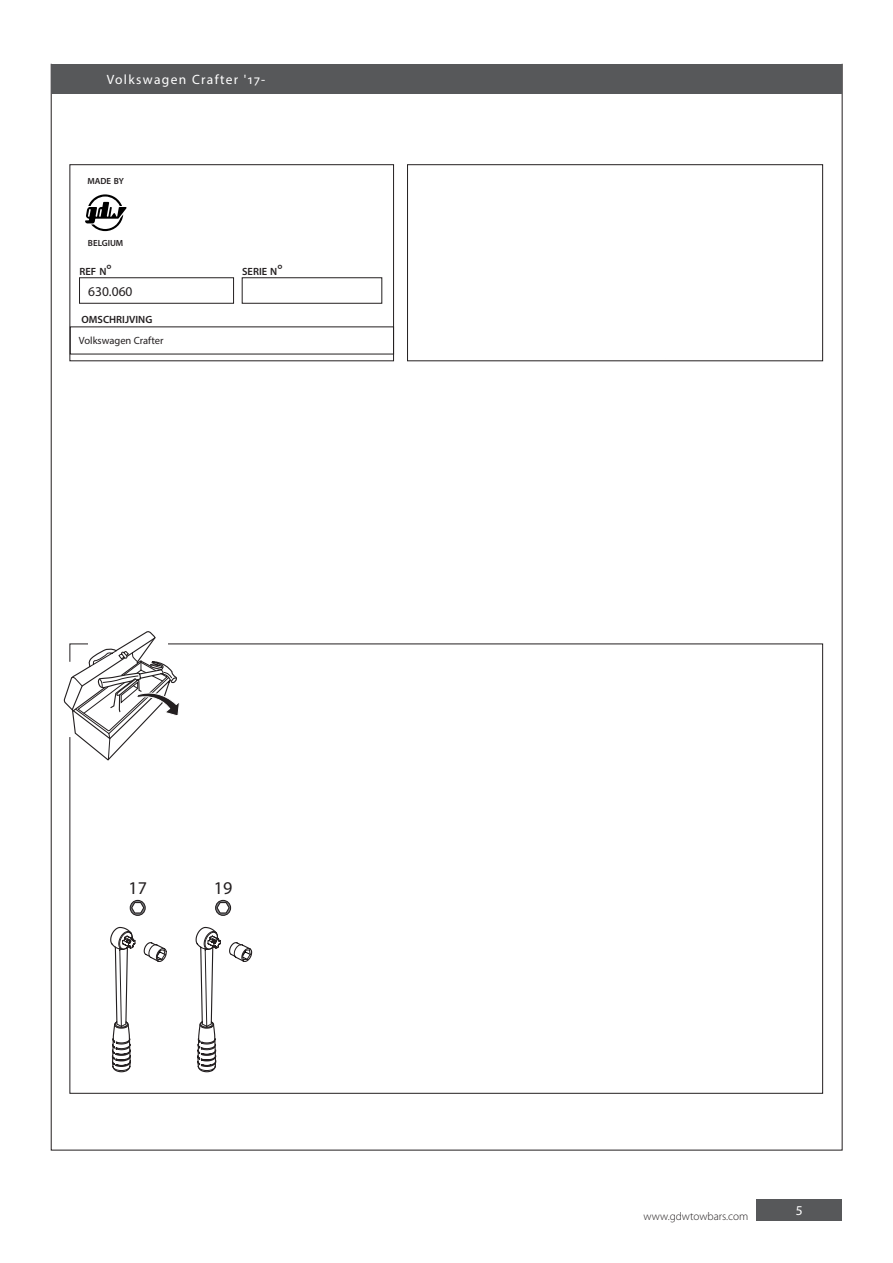
<style>
.page{position:relative;width:893px;height:1263px;background:#fff}
.page>*{position:absolute;margin:0;border:0;box-sizing:border-box;transform-origin:0 0}
.t1{font:18px "Myriad Pro";color:#231f20}
.Tussentitel_Links{font:13.5px "Myriad Pro";letter-spacing:.1em;color:#fff}
.t2{font:13.5px "Myriad Pro";color:#231f20}
.t3{font:13.5px "Myriad Pro";color:#fff}
.t4{font:300 11.25px "Myriad Pro";color:#231f20}
.t5{font:600 10.5px "Myriad Pro";color:#231f20}
.t6{font:10.5px "Myriad Pro";color:#231f20}
.t7{font:600 8.85px "Myriad Pro";color:#231f20}
.s1{font-size:15px}
</style>
<div class="page">
<div style="left:757px;top:1199px;width:85px;height:21px;background:#57585a"></div>
<div style="left:70px;top:164px;width:324px;height:197px;border:1px solid #231f20"></div>
<svg style="left:69px;top:643px;width:754px;height:451px"></svg>
<div style="left:407px;top:164px;width:416px;height:197px;border:1px solid #231f20"></div>
<svg style="left:85px;top:194px;width:42px;height:37px"></svg>
<svg style="left:64px;top:631px;width:116px;height:130px"></svg>
<div style="left:51px;top:64px;width:791px;height:30px;background:#57585a"></div>
<div style="left:215px;top:900px;width:16px;height:16px;border:1px solid #231f20;border-radius:50%"></div>
<svg style="left:195px;top:926px;width:58px;height:147px"></svg>
<svg style="left:216px;top:901px;width:14px;height:13px"></svg>
<div style="left:130px;top:900px;width:16px;height:16px;border:1px solid #231f20;border-radius:50%"></div>
<svg style="left:110px;top:926px;width:58px;height:147px"></svg>
<svg style="left:130px;top:901px;width:15px;height:13px"></svg>
<div style="left:412px;top:173px;width:402px;height:187px;background:#fff"></div>
<p class="Tussentitel_Links" style="left:107px;top:71px;width:160px">Volkswagen Crafter '17-</p>
<p class="t7" style="left:88px;top:176px;width:38px">MADE BY</p>
<p class="t7" style="left:88px;top:238px;width:37px">BELGIUM</p>
<p class="t5" style="left:80px;top:265px;width:34px">REF N<span class="s1">°</span></p>
<p class="t5" style="left:242px;top:265px;width:42px">SERIE N<span class="s1">°</span></p>
<p class="t2" style="left:88px;top:283px;width:46px">630.060</p>
<p class="t5" style="left:82px;top:313px;width:72px">OMSCHRIJVING</p>
<p class="t6" style="left:79px;top:334px;width:86px">Volkswagen Crafter</p>
<p class="t1" style="left:128px;top:877px;width:20px">17</p>
<p class="t1" style="left:214px;top:877px;width:20px">19</p>
<p class="t4" style="left:644px;top:1210px;width:106px">www.gdwtowbars.com</p>
<p class="t3" style="left:796px;top:1202px;width:8px">5</p>
</div>
